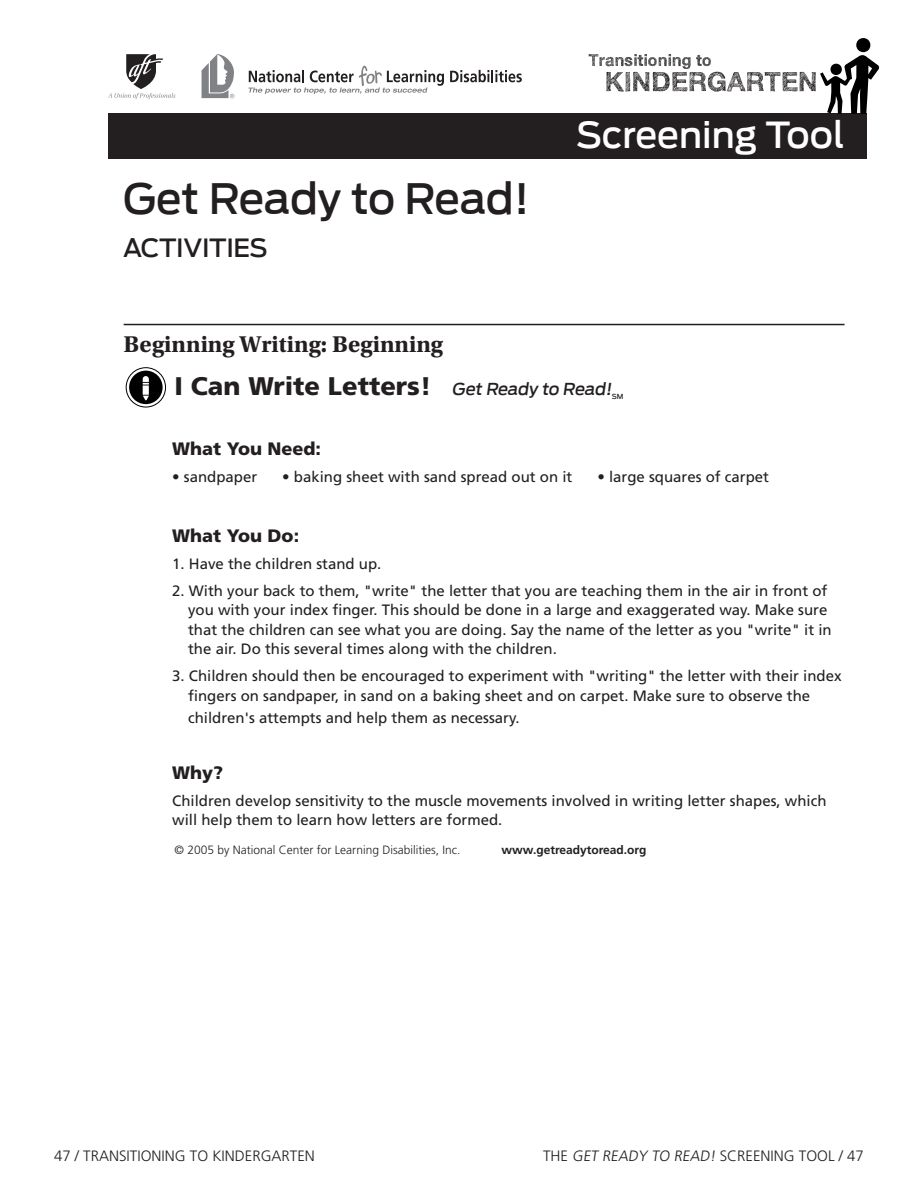
<style>
.page{position:relative;width:918px;height:1188px;background:#fff}
.page>*{position:absolute;margin:0;border:0;box-sizing:border-box;transform-origin:0 0}
.t1{font:500 42px "Antenna";letter-spacing:-.01em;color:#231f20}
.t2{font:500 36px "Antenna";color:#fff}
.Activity_Title{font:900 25.5px "Frutiger LT Std";color:#231f20}
.t3{font:500 25.2px "Antenna";letter-spacing:-.015em;color:#231f20}
.t4{font:700 24px "Utopia Std";color:#231f20}
.Activity_Supplies{font:900 18px "Frutiger LT Std";color:#231f20}
.Activity_Steps_List{font:900 18px "Frutiger LT Std";color:#231f20}
.Activity_Results{font:900 18px "Frutiger LT Std";color:#231f20}
.Activity_Steps_List-2{font:15px/19.5px "Frutiger LT Std";color:#231f20}
.Activity_Results-2{font:15px/19.5px "Frutiger LT Std";color:#231f20}
.t5{font:300 15px "Frutiger LT Std";color:#231f20}
.Activity_Supplies-2{font:15px "Frutiger LT Std";color:#231f20}
.Copyright_and_Websit{font:300 12px "Frutiger LT Std";color:#231f20}
.Copyright_and_Websit-2{font:700 12px "Frutiger LT Std";color:#231f20}
.Activity_Title-2{font:500 7.05px "Antenna";color:#231f20}
.s1{font-family:"Antenna";font-weight:500;font-size:16.5px}
</style>
<div class="page">
<div style="left:108px;top:113px;width:758px;height:46px;background:#231f20"></div>
<svg style="left:589px;top:38px;width:290px;height:76px"></svg>
<svg style="left:108px;top:54px;width:68px;height:45px"></svg>
<svg style="left:450px;top:70px;width:72px;height:12px"></svg>
<svg style="left:202px;top:54px;width:32px;height:44px"></svg>
<svg style="left:248px;top:66px;width:196px;height:28px"></svg>
<hr style="left:124px;top:324px;width:721px;height:1px;background:#231f20">
<div style="left:126px;top:367px;width:40px;height:40px;border:1px solid #000;border-radius:50%"></div>
<svg style="left:129px;top:371px;width:34px;height:33px"></svg>
<h1 class="t1" style="left:123px;top:174px;width:408px">Get Ready to Read!</h1>
<h3 class="t3" style="left:123px;top:233px;width:146px">ACTIVITIES</h3>
<h2 class="t2" style="left:576px;top:113px;width:270px">Screening Tool</h2>
<p class="t4" style="left:124px;top:331px;width:321px">Beginning Writing: Beginning</p>
<p class="Activity_Title" style="left:175px;top:371px;width:441px">I Can Write Letters! <span class="s1">Get Ready to Read!</span></p>
<p class="Activity_Title-2" style="left:612px;top:392px;width:13px">SM</p>
<p class="Activity_Supplies" style="left:172px;top:438px;width:150px">What You Need:</p>
<p class="Activity_Supplies-2" style="left:172px;top:468px;width:87px">• sandpaper</p>
<p class="Activity_Supplies-2" style="left:282px;top:468px;width:292px">• baking sheet with sand spread out on it</p>
<p class="Activity_Supplies-2" style="left:597px;top:468px;width:173px">• large squares of carpet</p>
<p class="Activity_Steps_List" style="left:172px;top:525px;width:128px">What You Do:</p>
<p class="Activity_Steps_List-2" style="left:172px;top:554px;width:211px">1. Have the children stand up.</p>
<p class="Activity_Steps_List-2" style="left:188px;top:581px;width:645px;text-indent:-16px">2. With your back to them, "write" the letter that you are teaching them in the air in front of you with your index finger. This should be done in a large and exaggerated way. Make sure that the children can see what you are doing. Say the name of the letter as you "write" it in the air. Do this several times along with the children.</p>
<p class="Activity_Steps_List-2" style="left:188px;top:667px;width:655px;text-indent:-16px">3. Children should then be encouraged to experiment with "writing" the letter with their index fingers on sandpaper, in sand on a baking sheet and on carpet. Make sure to observe the</p>
<p class="Activity_Steps_List-2" style="left:188px;top:709px;width:333px">children's attempts and help them as necessary.</p>
<p class="Activity_Results" style="left:172px;top:762px;width:53px">Why?</p>
<p class="Activity_Results-2" style="left:172px;top:791px;width:656px">Children develop sensitivity to the muscle movements involved in writing letter shapes, which will help them to learn how letters are formed.</p>
<p class="Copyright_and_Websit" style="left:175px;top:843px;width:287px">© 2005 by National Center for Learning Disabilities, Inc.</p>
<p class="Copyright_and_Websit-2" style="left:502px;top:843px;width:146px">www.getreadytoread.org</p>
<p class="t5" style="left:54px;top:1147px;width:262px">47 / TRANSITIONING TO KINDERGARTEN</p>
<p class="t5" style="left:543px;top:1147px;width:322px">THE GET READY TO READ! SCREENING TOOL / 47</p>
</div>
